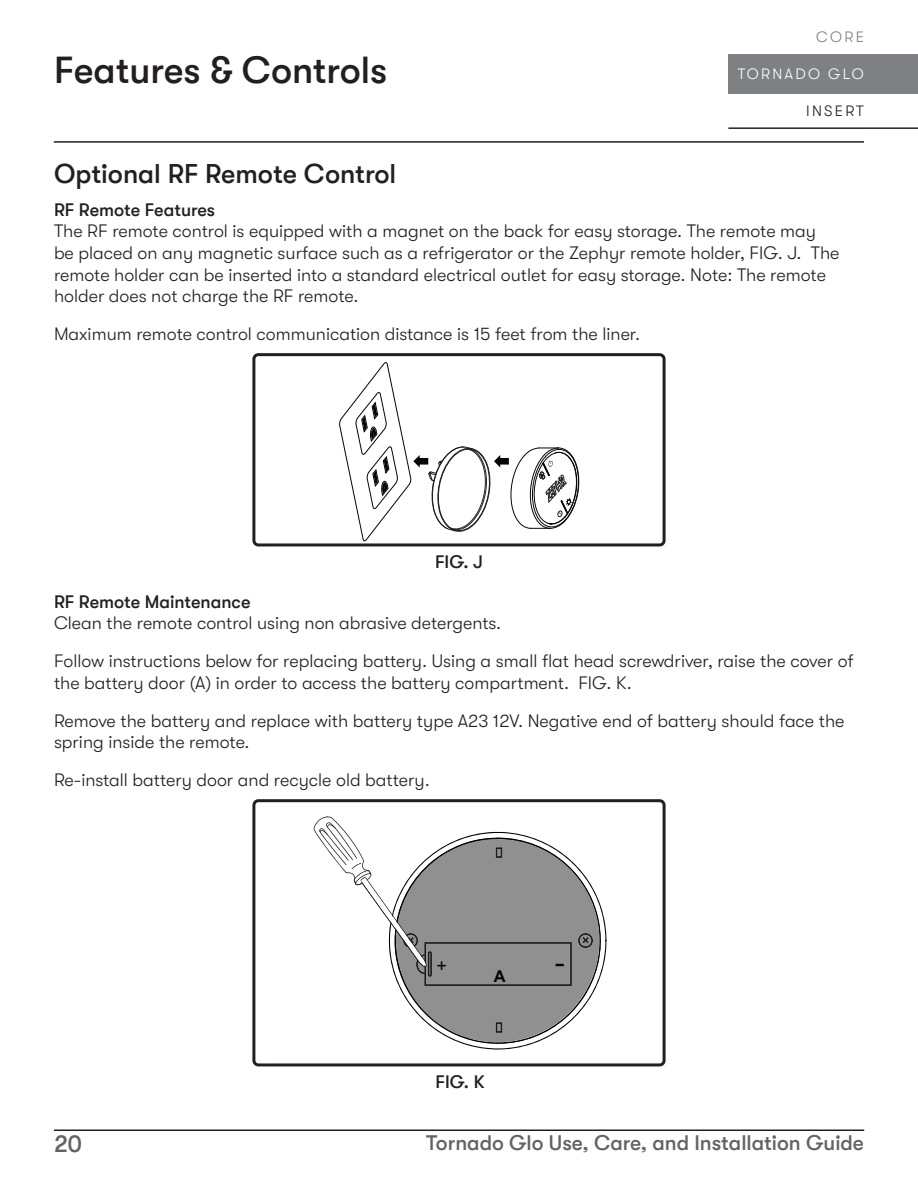
<style>
.page{position:relative;width:918px;height:1188px;background:#fff}
.page>*{position:absolute;margin:0;border:0;box-sizing:border-box;transform-origin:0 0}
.t1{font:500 37.5px "GT Walsheim";color:#231f20}
.t2{font:500 27px "GT Walsheim";color:#231f20}
.t3{font:27px "Arial";color:#040503;scale:1.13 1}
.t4{font:500 24px "GT Walsheim";color:#636366}
.t5{font:500 21px "GT Walsheim";color:#636366}
.t6{font:300 18px/21.6px "GT Walsheim";color:#231f20}
.t7{font:500 18px "GT Walsheim";color:#231f20}
.t8{font:18px "Arial";color:#040503}
.t9{font:700 16.5px "Arial";color:#040503}
.t10{font:300 15px "GT Walsheim";letter-spacing:.15em;color:#fff}
.t11{font:300 15px "GT Walsheim";letter-spacing:.15em;color:#231f20}
.t12{font:300 15px "GT Walsheim";color:#7e8083}
</style>
<div class="page">
<hr style="left:54px;top:141px;width:810px;height:2px;background:#231f20">
<hr style="left:54px;top:1130px;width:810px;height:1px;background:#231f20">
<div style="left:728px;top:54px;width:190px;height:40px;background:#7e8083"></div>
<hr style="left:728px;top:127px;width:190px;height:2px;background:#231f20">
<svg style="left:339px;top:362px;width:241px;height:180px"></svg>
<div style="left:252px;top:353px;width:414px;height:193px;border:3px solid #231f20;border-radius:4px"></div>
<svg style="left:464px;top:907px;width:142px;height:143px"></svg>
<svg style="left:314px;top:816px;width:287px;height:228px"></svg>
<div style="left:252px;top:799px;width:414px;height:267px;border:3px solid #231f20;border-radius:4px"></div>
<h1 class="t1" style="left:54px;top:49px;width:335px">Features &amp; Controls</h1>
<p class="t12" style="left:816px;top:31px;width:49px">CORE</p>
<p class="t10" style="left:738px;top:68px;width:128px">TORNADO GLO</p>
<p class="t11" style="left:806px;top:105px;width:59px">INSERT</p>
<h2 class="t2" style="left:54px;top:158px;width:344px">Optional RF Remote Control</h2>
<p class="t7" style="left:54px;top:200px;width:163px">RF Remote Features</p>
<p class="t6" style="left:54px;top:222px;width:787px">The RF remote control is equipped with a magnet on the back for easy storage. The remote may be placed on any magnetic surface such as a refrigerator or the Zephyr remote holder, FIG. J. The remote holder can be inserted into a standard electrical outlet for easy storage. Note: The remote holder does not charge the RF remote.</p>
<p class="t6" style="left:54px;top:325px;width:588px">Maximum remote control communication distance is 15 feet from the liner.</p>
<p class="t7" style="left:435px;top:552px;width:49px">FIG. J</p>
<p class="t7" style="left:54px;top:592px;width:198px">RF Remote Maintenance</p>
<p class="t6" style="left:54px;top:606px;width:801px;line-height:37.8px">Clean the remote control using non abrasive detergents.<br>Follow instructions below for replacing battery. Using a small flat head screwdriver, raise the cover of</p>
<p class="t6" style="left:54px;top:666px;width:792px;line-height:37.8px">the battery door (A) in order to access the battery compartment. FIG. K.<br>Remove the battery and replace with battery type A23 12V. Negative end of battery should face the</p>
<p class="t6" style="left:54px;top:725px;width:377px;line-height:37.8px">spring inside the remote.<br>Re-install battery door and recycle old battery.</p>
<p class="t8" style="left:436px;top:955px;width:12px">+</p>
<h2 class="t3" style="left:555px;top:947px;width:11px">-</h2>
<p class="t9" style="left:494px;top:966px;width:13px">A</p>
<p class="t7" style="left:436px;top:1072px;width:50px">FIG. K</p>
<h3 class="t4" style="left:54px;top:1131px;width:30px">20</h3>
<p class="t5" style="left:426px;top:1131px;width:439px">Tornado Glo Use, Care, and Installation Guide</p>
</div>
